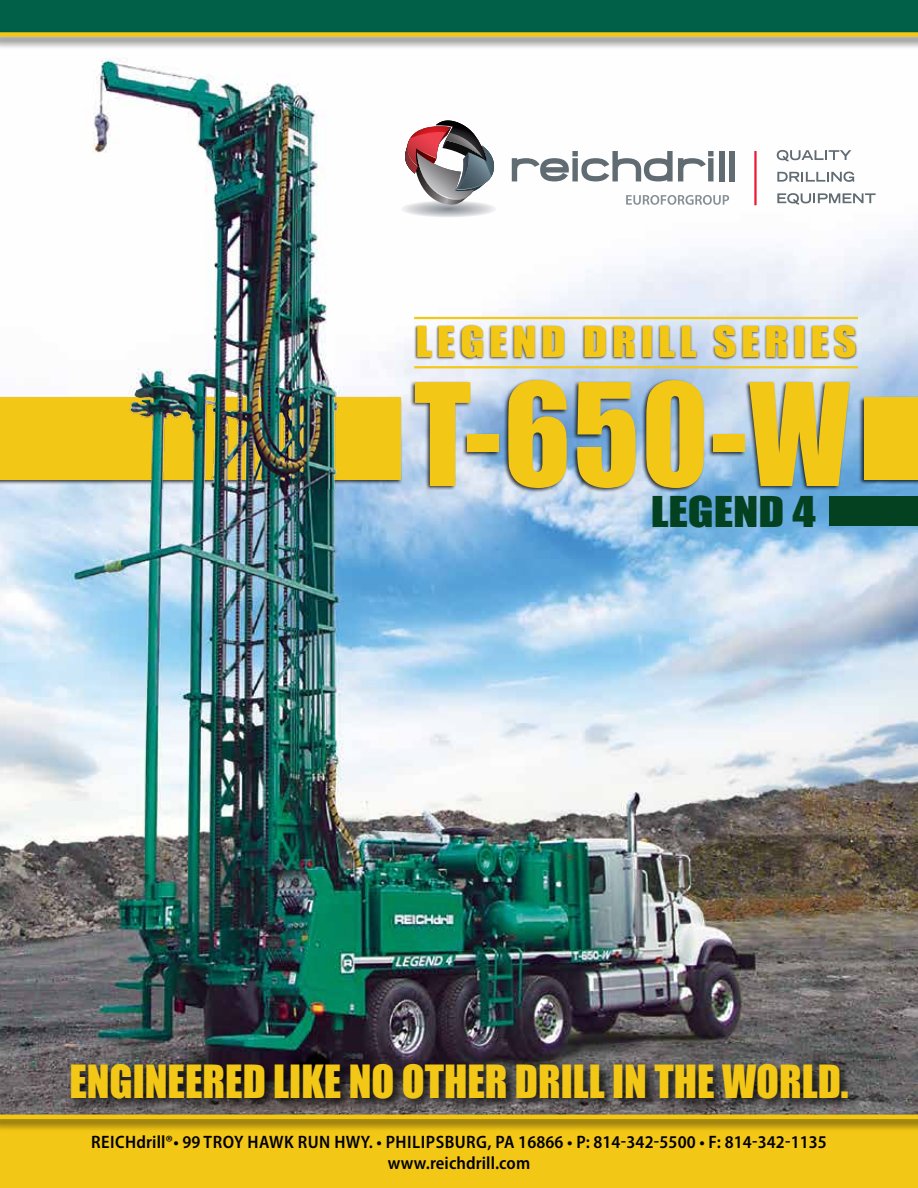
<style>
.page{position:relative;width:918px;height:1188px;background:#fff}
.page>*{position:absolute;margin:0;border:0;box-sizing:border-box;transform-origin:0 0}
.t1{font:131.4px "Impact";color:#f3c716;scale:.94 1}
.t2{font:42px "Impact";color:#f3c716}
.t3{font:39px "Impact";letter-spacing:.1em;color:#f3c716;scale:1.15 1}
.t4{font:39px "Impact";color:#044121;scale:1.2 1}
.t5{font:600 semi-condensed 18px/21.6px "Myriad Pro";letter-spacing:.005em;color:#000;text-align:center}
</style>
<div class="page">
<img style="left:0;top:58px;width:918px;height:1053px">
<div style="left:68px;top:1061px;width:793px;height:51px;background:#000;opacity:.75"></div>
<div style="left:0;top:1117px;width:918px;height:71px;background:#f3c716"></div>
<div style="left:0;top:0;width:918px;height:34px;background:#006148"></div>
<div style="left:0;top:29px;width:918px;height:21px;background:#000;opacity:.75"></div>
<div style="left:0;top:32px;width:918px;height:5px;background:#f3c716"></div>
<div style="left:0;top:1111px;width:918px;height:21px;background:#000;opacity:.75"></div>
<hr style="left:0;top:1115px;width:918px;height:4px;background:#f3c716">
<div style="left:410px;top:379px;width:441px;height:114px;background:#000;opacity:.75"></div>
<div style="left:0;top:396px;width:402px;height:89px;background:#000;opacity:.75"></div>
<div style="left:0;top:398px;width:401px;height:82px;background:#f3c716"></div>
<div style="left:859px;top:396px;width:59px;height:89px;background:#000;opacity:.75"></div>
<div style="left:864px;top:398px;width:54px;height:82px;background:#f3c716"></div>
<div style="left:414px;top:325px;width:443px;height:36px;background:#000;opacity:.75"></div>
<hr style="left:414px;top:317px;width:444px;height:2px;background:#f3c716">
<hr style="left:414px;top:366px;width:444px;height:2px;background:#f3c716">
<div style="left:829px;top:496px;width:89px;height:30px;background:#044121"></div>
<img style="left:122px;top:389px;width:220px;height:99px">
<svg style="left:386px;top:120px;width:343px;height:103px"></svg>
<div style="left:719px;top:151px;width:5px;height:30px;background:#606b72"></div>
<div style="left:730px;top:151px;width:5px;height:30px;background:#606b72"></div>
<svg style="left:777px;top:150px;width:74px;height:11px"></svg>
<svg style="left:777px;top:172px;width:77px;height:10px"></svg>
<svg style="left:777px;top:193px;width:99px;height:12px"></svg>
<hr style="left:754px;top:151px;width:3px;height:54px;background:#ed1a38">
<h3 class="t3" style="left:415px;top:311px;width:385px">LEGEND DRILL SERIES</h3>
<h1 class="t1" style="left:414px;top:333px;width:465px">T-650-W</h1>
<h3 class="t4" style="left:651px;top:481px;width:139px">LEGEND 4</h3>
<h2 class="t2" style="left:69px;top:1049px;width:781px">ENGINEERED LIKE NO OTHER DRILL IN THE WORLD.</h2>
<p class="t5" style="left:91px;top:1131px;width:737px">REICHdrill®• 99 TROY HAWK RUN HWY. • PHILIPSBURG, PA 16866 • P: 814-342-5500 • F: 814-342-1135 www.reichdrill.com</p>
</div>
